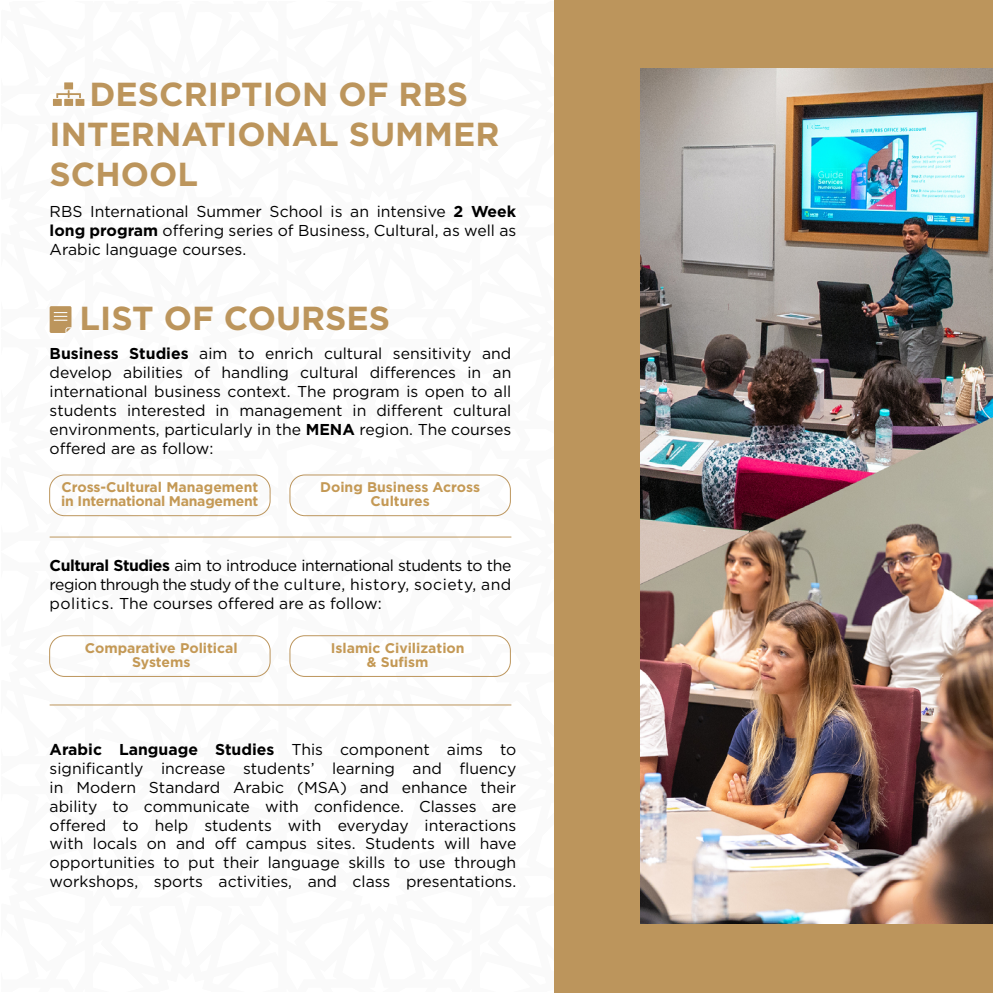
<style>
.page{position:relative;width:993px;height:993px;background:#fff}
.page>*{position:absolute;margin:0;border:0;box-sizing:border-box;transform-origin:0 0}
.t1{font:700 33.25px/39.9px "Gotham";color:#bc955c}
.t2{font:15.75px/18.9px "Gotham";color:#000;text-align:justify}
.t3{font:700 14px/14px "Gotham";color:#c49955;text-align:center}
.t4{font:700 14px/14px "Gotham";letter-spacing:-.02em;color:#c49955}
.s1{font-weight:700}
</style>
<div class="page">
<div style="left:554px;top:0;width:438px;height:992px;background:#bc955c"></div>
<div style="left:64px;top:82px;width:9px;height:7px;background:#bc955c"></div>
<div style="left:75px;top:99px;width:9px;height:7px;background:#bc955c"></div>
<div style="left:64px;top:99px;width:9px;height:7px;background:#bc955c"></div>
<div style="left:53px;top:99px;width:9px;height:7px;background:#bc955c"></div>
<svg style="left:56px;top:90px;width:25px;height:8px"></svg>
<svg style="left:50px;top:306px;width:21px;height:27px"></svg>
<img style="left:640px;top:68px;width:352px;height:855px">
<div style="left:49px;top:474px;width:221px;height:42px;border:1px solid #bc955c;border-radius:15px"></div>
<div style="left:49px;top:635px;width:221px;height:41px;border:1px solid #bc955c;border-radius:15px"></div>
<div style="left:289px;top:474px;width:221px;height:42px;border:1px solid #bc955c;border-radius:15px"></div>
<div style="left:289px;top:635px;width:221px;height:41px;border:1px solid #bc955c;border-radius:15px"></div>
<hr style="left:50px;top:536px;width:461px;height:1px;background:#bc955c">
<hr style="left:50px;top:704px;width:461px;height:1px;background:#bc955c">
<h1 class="t1" style="left:50px;top:74px;width:451px;text-indent:40px">DESCRIPTION OF RBS<br>INTERNATIONAL SUMMER<br>SCHOOL</h1>
<p class="t2" style="left:50px;top:202px;width:468px">RBS International Summer School is an intensive <span class="s1">2 Week long program</span> offering series of Business, Cultural, as well as Arabic language courses.</p>
<h1 class="t1" style="left:80px;top:298px;width:312px">LIST OF COURSES</h1>
<p class="t2" style="left:50px;top:344px;width:463px"><span class="s1">Business Studies</span> aim to enrich cultural sensitivity and develop abilities of handling cultural differences in an international business context. The program is open to all students interested in management in different cultural environments, particularly in the <span class="s1">MENA</span> region. The courses offered are as follow:</p>
<p class="t4" style="left:61px;top:480px;width:198px">Cross-Cultural Management in International Management</p>
<p class="t3" style="left:320px;top:480px;width:161px">Doing Business Across<br>Cultures</p>
<p class="t2" style="left:50px;top:555px;width:463px"><span class="s1">Cultural Studies</span> aim to introduce international students to the region through the study of the culture, history, society, and politics. The courses offered are as follow:</p>
<p class="t3" style="left:85px;top:640px;width:154px">Comparative Political<br>Systems</p>
<p class="t3" style="left:330px;top:640px;width:135px">Islamic Civilization &amp; Sufism</p>
<p class="t2" style="left:50px;top:739px;width:468px"><span class="s1">Arabic Language Studies</span> This component aims to significantly increase students’ learning and fluency in Modern Standard Arabic (MSA) and enhance their ability to communicate with confidence. Classes are offered to help students with everyday interactions with locals on and off campus sites. Students will have opportunities to put their language skills to use through workshops, sports activities, and class presentations.</p>
</div>
